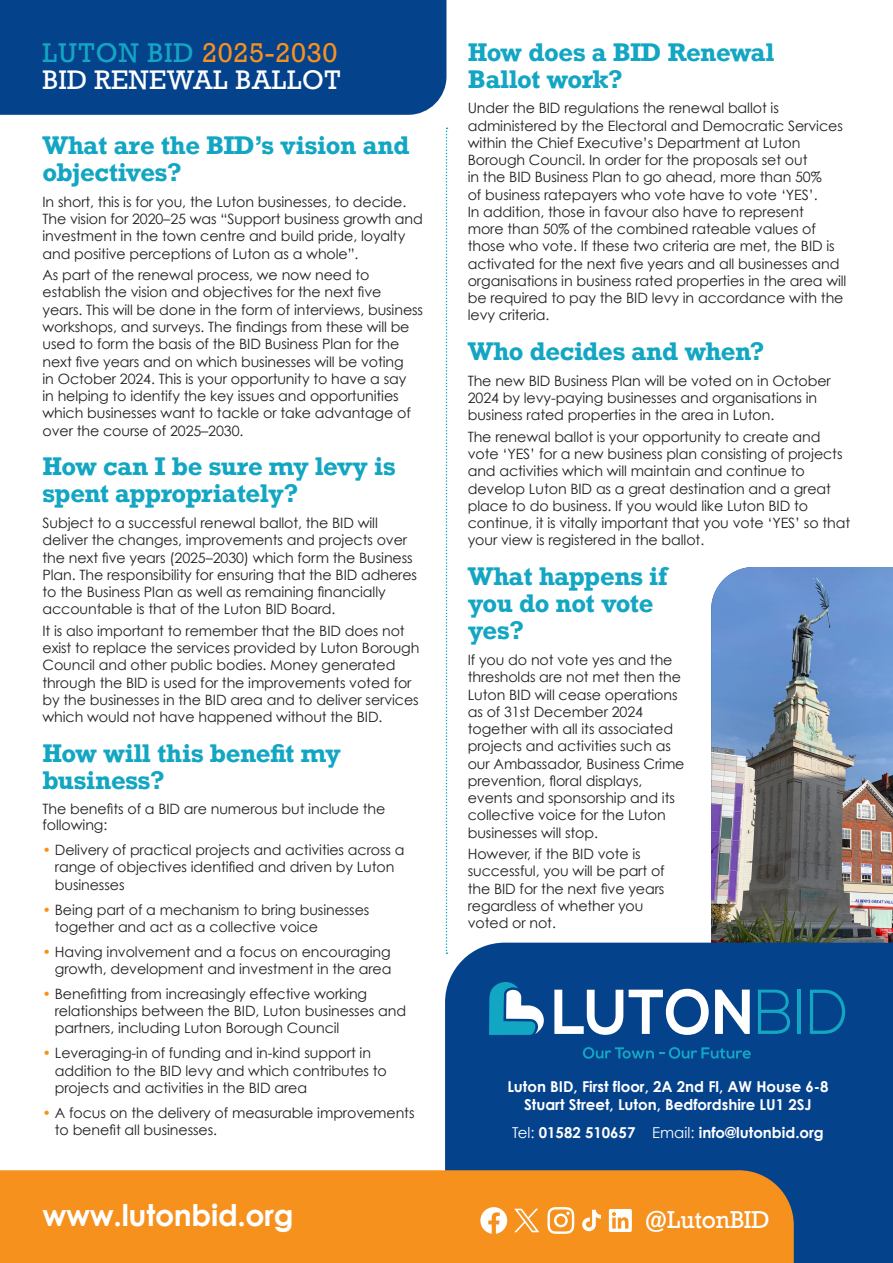
<style>
.page{position:relative;width:893px;height:1263px;background:#fff}
.page>*{position:absolute;margin:0;border:0;box-sizing:border-box;transform-origin:0 0}
.Body_Text{font:700 30px "Century Gothic";letter-spacing:-.01em;color:#fff}
.t1{font:25.5px "Rockwell";letter-spacing:.03em;color:#f6911e}
.t2{font:25.2px "Rockwell";letter-spacing:.01em;color:#fff}
.t3{font:700 24px/27px "Rockwell";letter-spacing:-.02em;color:#13a6c3}
.t4{font:22.95px "Rockwell";letter-spacing:-.01em;color:#fff}
.t5{font:700 15px/18px "Century Gothic";color:#fff;text-align:center}
.t6{font:14.25px/17.2px "Century Gothic";letter-spacing:-.005em;color:#231f20}
.s1{color:#13a6c3}
.s2{font-weight:700;color:#f6911e}
.s3{font-weight:400}
</style>
<div class="page">
<img style="left:711px;top:567px;width:182px;height:376px">
<div style="left:445px;top:943px;width:448px;height:320px;background:#05428c"></div>
<div style="left:0;top:1170px;width:794px;height:93px;background:#f6911e"></div>
<svg style="left:446px;top:128px;width:1px;height:826px"></svg>
<svg style="left:554px;top:990px;width:69px;height:45px"></svg>
<svg style="left:629px;top:989px;width:80px;height:46px"></svg>
<svg style="left:715px;top:989px;width:35px;height:45px"></svg>
<svg style="left:758px;top:990px;width:32px;height:44px"></svg>
<hr style="left:798px;top:990px;width:3px;height:44px;background:#13a6c3">
<svg style="left:810px;top:990px;width:35px;height:44px;background:#085c9a"></svg>
<svg style="left:489px;top:980px;width:55px;height:55px"></svg>
<svg style="left:583px;top:1047px;width:168px;height:12px;background:#09609c"></svg>
<div style="left:0;top:0;width:446px;height:115px;background:#05428c"></div>
<svg style="left:480px;top:1207px;width:27px;height:27px"></svg>
<svg style="left:547px;top:1207px;width:27px;height:27px"></svg>
<svg style="left:582px;top:1210px;width:19px;height:21px"></svg>
<svg style="left:609px;top:1209px;width:23px;height:23px"></svg>
<svg style="left:514px;top:1209px;width:25px;height:23px"></svg>
<p class="t1" style="left:43px;top:37px;width:297px"><span class="s1">LUTON BID</span> 2025-2030</p>
<p class="t2" style="left:43px;top:64px;width:300px">BID RENEWAL BALLOT</p>
<p class="t3" style="left:43px;top:132px;width:368px">What are the BID’s vision and objectives?</p>
<p class="t6" style="left:43px;top:193px;width:382px">In short, this is for you, the Luton businesses, to decide.<br>The vision for 2020–25 was “Support business growth and investment in the town centre and build pride, loyalty and positive perceptions of Luton as a whole”.</p>
<p class="t6" style="left:43px;top:266px;width:382px">As part of the renewal process, we now need to establish the vision and objectives for the next five years. This will be done in the form of interviews, business workshops, and surveys. The findings from these will be used to form the basis of the BID Business Plan for the next five years and on which businesses will be voting<br>in October 2024. This is your opportunity to have a say<br>in helping to identify the key issues and opportunities which businesses want to tackle or take advantage of over the course of 2025–2030.</p>
<p class="t3" style="left:43px;top:453px;width:355px">How can I be sure my levy is spent appropriately?</p>
<p class="t6" style="left:43px;top:514px;width:376px">Subject to a successful renewal ballot, the BID will deliver the changes, improvements and projects over the next five years (2025–2030) which form the Business Plan. The responsibility for ensuring that the BID adheres to the Business Plan as well as remaining financially accountable is that of the Luton BID Board.</p>
<p class="t6" style="left:43px;top:622px;width:378px">It is also important to remember that the BID does not exist to replace the services provided by Luton Borough Council and other public bodies. Money generated through the BID is used for the improvements voted for by the businesses in the BID area and to deliver services which would not have happened without the BID.</p>
<p class="t3" style="left:43px;top:739px;width:300px">How will this benefit my business?</p>
<p class="t6" style="left:43px;top:800px;width:344px;line-height:16.5px">The benefits of a BID are numerous but include the following:</p>
<p class="t6" style="left:55px;top:841px;width:351px;text-indent:-12px"><span class="s2">•</span> Delivery of practical projects and activities across a range of objectives identified and driven by Luton businesses</p>
<p class="t6" style="left:55px;top:901px;width:316px;text-indent:-12px"><span class="s2">•</span> Being part of a mechanism to bring businesses together and act as a collective voice</p>
<p class="t6" style="left:43px;top:943px;width:350px;text-align:right"><span class="s2">•</span> Having involvement and a focus on encouraging growth, development and investment in the area</p>
<p class="t6" style="left:55px;top:985px;width:353px;text-indent:-12px"><span class="s2">•</span> Benefitting from increasingly effective working relationships between the BID, Luton businesses and partners, including Luton Borough Council</p>
<p class="t6" style="left:55px;top:1044px;width:334px;text-indent:-12px"><span class="s2">•</span> Leveraging-in of funding and in-kind support in addition to the BID levy and which contributes to projects and activities in the BID area</p>
<p class="t6" style="left:55px;top:1104px;width:361px;text-indent:-12px"><span class="s2">•</span> A focus on the delivery of measurable improvements to benefit all businesses.</p>
<p class="Body_Text" style="left:43px;top:1196px;width:253px">www.lutonbid.org</p>
<p class="t3" style="left:468px;top:38px;width:308px">How does a BID Renewal<br>Ballot work?</p>
<p class="t6" style="left:468px;top:99px;width:380px">Under the BID regulations the renewal ballot is administered by the Electoral and Democratic Services within the Chief Executive’s Department at Luton Borough Council. In order for the proposals set out<br>in the BID Business Plan to go ahead, more than 50%<br>of business ratepayers who vote have to vote ‘YES’.<br>In addition, those in favour also have to represent<br>more than 50% of the combined rateable values of those who vote. If these two criteria are met, the BID is activated for the next five years and all businesses and organisations in business rated properties in the area will be required to pay the BID levy in accordance with the levy criteria.</p>
<p class="t3" style="left:468px;top:338px;width:298px">Who decides and when?</p>
<p class="t6" style="left:468px;top:372px;width:365px">The new BID Business Plan will be voted on in October<br>2024 by levy-paying businesses and organisations in business rated properties in the area in Luton.</p>
<p class="t6" style="left:468px;top:428px;width:384px">The renewal ballot is your opportunity to create and vote ‘YES’ for a new business plan consisting of projects and activities which will maintain and continue to develop Luton BID as a great destination and a great place to do business. If you would like Luton BID to continue, it is vitally important that you vote ‘YES’ so that your view is registered in the ballot.</p>
<p class="t3" style="left:468px;top:563px;width:201px">What happens if you do not vote yes?</p>
<p class="t6" style="left:468px;top:651px;width:218px">If you do not vote yes and the thresholds are not met then the<br>Luton BID will cease operations as of 31st December 2024 together with all its associated projects and activities such as our Ambassador, Business Crime prevention, floral displays, events and sponsorship and its collective voice for the Luton businesses will stop.</p>
<p class="t6" style="left:468px;top:845px;width:199px">However, if the BID vote is successful, you will be part of the BID for the next five years regardless of whether you voted or not.</p>
<p class="t5" style="left:507px;top:1077px;width:323px">Luton BID, First floor, 2A 2nd Fl, AW House 6-8<br>Stuart Street, Luton, Bedfordshire LU1 2SJ</p>
<p class="t5" style="left:512px;top:1123px;width:313px"><span class="s3">Tel:</span> 01582 510657 <span class="s3">Email:</span> info@lutonbid.org</p>
<p class="t4" style="left:645px;top:1205px;width:126px">@LutonBID</p>
</div>
